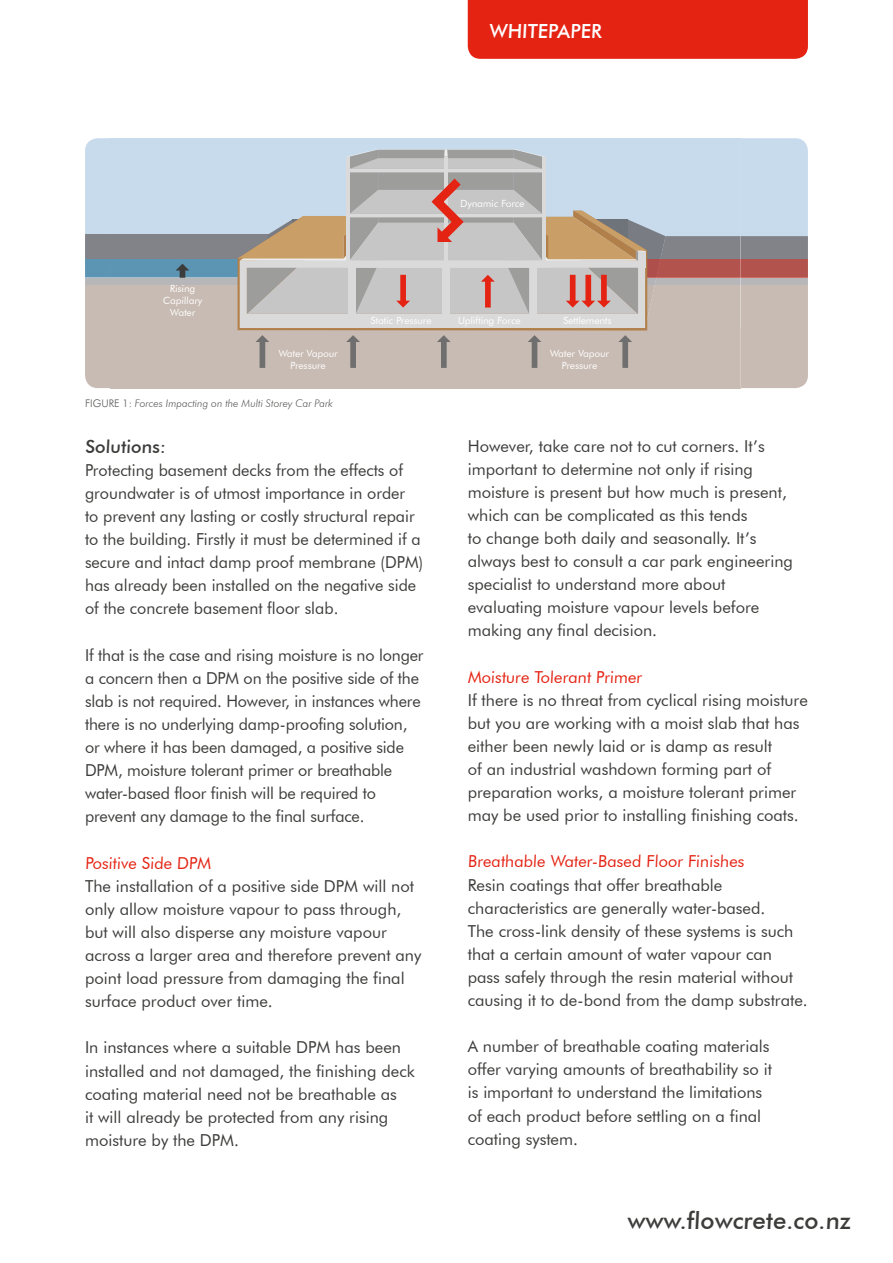
<style>
.page{position:relative;width:893px;height:1263px;background:#fff}
.page>*{position:absolute;margin:0;border:0;box-sizing:border-box;transform-origin:0 0}
.t1{font:500 24px "Futura BT";color:#3c3c3b}
.t2{font:500 19.5px "Futura BT";color:#fff}
.t3{font:500 18px "Futura BT";color:#3c3c3b}
.t4{font:16.5px/23.1px "Futura BT";color:#3c3c3b}
.t5{font:16.5px "Futura BT";color:#e42313}
.t6{font:italic 300 10.5px "Futura BT";color:#575756}
.t7{font:9.9px/11.9px "Futura BT";letter-spacing:-.055em;color:#fff;text-align:center}
.s1{font-style:normal}
</style>
<div class="page">
<div style="left:468px;top:0;width:340px;height:59px;background:#e42313"></div>
<svg style="left:143px;top:138px;width:95px;height:122px;background:#b7c8d8"></svg>
<div style="left:143px;top:260px;width:101px;height:18px;background:#5c95b4"></div>
<div style="left:143px;top:278px;width:597px;height:110px;background:#c8bbb3"></div>
<div style="left:180px;top:270px;width:5px;height:8px;background:#3c3c3b"></div>
<svg style="left:176px;top:264px;width:13px;height:7px"></svg>
<svg style="left:238px;top:138px;width:502px;height:230px"></svg>
<svg style="left:740px;top:138px;width:68px;height:122px;background:#bac9d9"></svg>
<div style="left:740px;top:278px;width:68px;height:110px;background:#c8bbb3"></div>
<div style="left:740px;top:260px;width:68px;height:18px;background:#b2534e"></div>
<svg style="left:110px;top:138px;width:33px;height:122px;background:#b7c8d8"></svg>
<div style="left:110px;top:260px;width:33px;height:18px;background:#5c95b4"></div>
<div style="left:110px;top:278px;width:33px;height:110px;background:#c8bbb3"></div>
<svg style="left:85px;top:138px;width:25px;height:122px;background:#b8c8d8"></svg>
<div style="left:85px;top:260px;width:25px;height:18px;background:#5c95b4"></div>
<div style="left:85px;top:278px;width:25px;height:110px;background:linear-gradient(to bottom,#c4b9b4,#cbbdb4)"></div>
<p class="t2" style="left:489px;top:19px;width:114px">WHITEPAPER</p>
<p class="t7" style="left:163px;top:282px;width:41px">Rising<br>Capillary<br>Water</p>
<p class="t7" style="left:278px;top:347px;width:61px">Water Vapour<br>Pressure</p>
<p class="t6" style="left:85px;top:397px;width:249px"><span class="s1">FIGURE 1:</span> Forces Impacting on the Multi Storey Car Park</p>
<p class="t7" style="left:460px;top:198px;width:66px">Dynamic Force</p>
<p class="t7" style="left:370px;top:314px;width:63px">Static Pressure</p>
<p class="t7" style="left:458px;top:314px;width:65px">Uplifting Force</p>
<p class="t7" style="left:563px;top:314px;width:51px">Settlements</p>
<p class="t7" style="left:550px;top:347px;width:61px">Water Vapour<br>Pressure</p>
<p class="t3" style="left:85px;top:435px;width:83px">Solutions:</p>
<p class="t4" style="left:85px;top:458px;width:340px">Protecting basement decks from the effects of groundwater is of utmost importance in order<br>to prevent any lasting or costly structural repair to the building. Firstly it must be determined if a secure and intact damp proof membrane (DPM) has already been installed on the negative side of the concrete basement floor slab.</p>
<p class="t4" style="left:85px;top:643px;width:340px">If that is the case and rising moisture is no longer a concern then a DPM on the positive side of the slab is not required. However, in instances where there is no underlying damp-proofing solution, or where it has been damaged, a positive side DPM, moisture tolerant primer or breathable water-based floor finish will be required to prevent any damage to the final surface.</p>
<p class="t5" style="left:85px;top:853px;width:129px">Positive Side DPM</p>
<p class="t4" style="left:85px;top:874px;width:338px">The installation of a positive side DPM will not only allow moisture vapour to pass through, but will also disperse any moisture vapour across a larger area and therefore prevent any point load pressure from damaging the final surface product over time.</p>
<p class="t4" style="left:85px;top:1036px;width:331px">In instances where a suitable DPM has been installed and not damaged, the finishing deck coating material need not be breathable as<br>it will already be protected from any rising moisture by the DPM.</p>
<p class="t4" style="left:468px;top:434px;width:327px">However, take care not to cut corners. It’s important to determine not only if rising moisture is present but how much is present, which can be complicated as this tends<br>to change both daily and seasonally. It’s always best to consult a car park engineering specialist to understand more about evaluating moisture vapour levels before making any final decision.</p>
<p class="t5" style="left:468px;top:667px;width:177px">Moisture Tolerant Primer</p>
<p class="t4" style="left:468px;top:688px;width:342px">If there is no threat from cyclical rising moisture but you are working with a moist slab that has either been newly laid or is damp as result<br>of an industrial washdown forming part of preparation works, a moisture tolerant primer may be used prior to installing finishing coats.</p>
<p class="t5" style="left:468px;top:851px;width:279px">Breathable Water-Based Floor Finishes</p>
<p class="t4" style="left:468px;top:873px;width:341px">Resin coatings that offer breathable characteristics are generally water-based.<br>The cross-link density of these systems is such that a certain amount of water vapour can pass safely through the resin material without causing it to de-bond from the damp substrate.</p>
<p class="t4" style="left:468px;top:1035px;width:306px">A number of breathable coating materials offer varying amounts of breathability so it is important to understand the limitations of each product before settling on a final coating system.</p>
<h1 class="t1" style="left:627px;top:1206px;width:226px">www.flowcrete.co.nz</h1>
</div>
